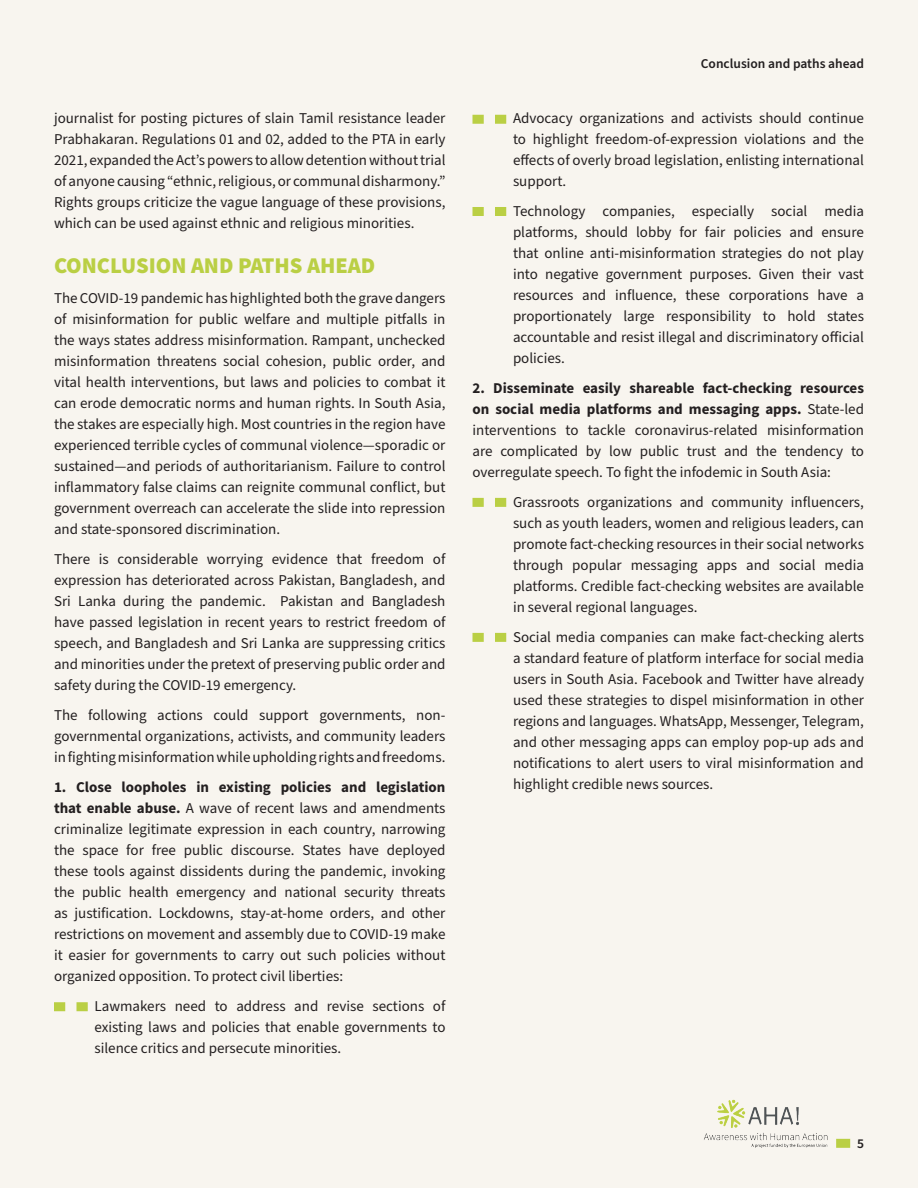
<style>
.page{position:relative;width:918px;height:1188px;background:#f8f5ef}
.page>*{position:absolute;margin:0;border:0;box-sizing:border-box;transform-origin:0 0}
.t1{font:22.5px "Source Sans Variable";color:#bacf44}
.t2{font:15px/21px "Source Sans Pro";color:#231f20;text-align:justify}
.t3{font:600 13.5px "Source Sans Pro";color:#231f20}
.s1{font-weight:700}
</style>
<div class="page">
<div style="left:836px;top:1139px;width:14px;height:9px;background:#bacf44"></div>
<img style="left:704px;top:1099px;width:124px;height:49px">
<svg style="left:54px;top:1002px;width:34px;height:9px"></svg>
<svg style="left:472px;top:115px;width:34px;height:9px"></svg>
<svg style="left:472px;top:207px;width:34px;height:9px"></svg>
<svg style="left:472px;top:498px;width:34px;height:9px"></svg>
<svg style="left:472px;top:633px;width:34px;height:9px"></svg>
<p class="t2" style="left:54px;top:108px;width:393px">journalist for posting pictures of slain Tamil resistance leader Prabhakaran. Regulations 01 and 02, added to the PTA in early 2021, expanded the Act’s powers to allow detention without trial of anyone causing “ethnic, religious, or communal disharmony.” Rights groups criticize the vague language of these provisions, which can be used against ethnic and religious minorities.</p>
<p class="t1" style="left:54px;top:252px;width:323px">CONCLUSION AND PATHS AHEAD</p>
<p class="t2" style="left:54px;top:288px;width:393px">The COVID-19 pandemic has highlighted both the grave dangers of misinformation for public welfare and multiple pitfalls in the ways states address misinformation. Rampant, unchecked misinformation threatens social cohesion, public order, and vital health interventions, but laws and policies to combat it can erode democratic norms and human rights. In South Asia, the stakes are especially high. Most countries in the region have experienced terrible cycles of communal violence—sporadic or sustained—and periods of authoritarianism. Failure to control inflammatory false claims can reignite communal conflict, but government overreach can accelerate the slide into repression and state-sponsored discrimination.</p>
<p class="t2" style="left:54px;top:549px;width:393px">There is considerable worrying evidence that freedom of expression has deteriorated across Pakistan, Bangladesh, and Sri Lanka during the pandemic. Pakistan and Bangladesh have passed legislation in recent years to restrict freedom of speech, and Bangladesh and Sri Lanka are suppressing critics and minorities under the pretext of preserving public order and safety during the COVID-19 emergency.</p>
<p class="t2" style="left:54px;top:705px;width:393px">The following actions could support governments, non&shy;governmental organizations, activists, and community leaders in fighting misinformation while upholding rights and freedoms.</p>
<p class="t2" style="left:54px;top:777px;width:393px"><span class="s1">1. Close loopholes in existing policies and legislation that enable abuse.</span> A wave of recent laws and amendments criminalize legitimate expression in each country, narrowing the space for free public discourse. States have deployed these tools against dissidents during the pandemic, invoking the public health emergency and national security threats as justification. Lockdowns, stay-at-home orders, and other restrictions on movement and assembly due to COVID-19 make it easier for governments to carry out such policies without organized opposition. To protect civil liberties:</p>
<p class="t2" style="left:94px;top:996px;width:353px">Lawmakers need to address and revise sections of existing laws and policies that enable governments to silence critics and persecute minorities.</p>
<p class="t3" style="left:701px;top:54px;width:165px">Conclusion and paths ahead</p>
<p class="t2" style="left:513px;top:108px;width:353px">Advocacy organizations and activists should continue to highlight freedom-of-expression violations and the effects of overly broad legislation, enlisting international support.</p>
<p class="t2" style="left:513px;top:201px;width:353px">Technology companies, especially social media platforms, should lobby for fair policies and ensure that online anti-misinformation strategies do not play into negative government purposes. Given their vast resources and influence, these corporations have a proportionately large responsibility to hold states accountable and resist illegal and discriminatory official policies.</p>
<p class="t2" style="left:472px;top:378px;width:393px"><span class="s1">2. Disseminate easily shareable fact-checking resources on social media platforms and messaging apps.</span> State-led interventions to tackle coronavirus-related misinformation are complicated by low public trust and the tendency to overregulate speech. To fight the infodemic in South Asia:</p>
<p class="t2" style="left:513px;top:492px;width:353px">Grassroots organizations and community influencers, such as youth leaders, women and religious leaders, can promote fact-checking resources in their social networks through popular messaging apps and social media platforms. Credible fact-checking websites are available in several regional languages.</p>
<p class="t2" style="left:513px;top:627px;width:353px">Social media companies can make fact-checking alerts a standard feature of platform interface for social media users in South Asia. Facebook and Twitter have already used these strategies to dispel misinformation in other regions and languages. WhatsApp, Messenger, Telegram, and other messaging apps can employ pop-up ads and notifications to alert users to viral misinformation and highlight credible news sources.</p>
<p class="t3" style="left:857px;top:1134px;width:8px">5</p>
</div>
